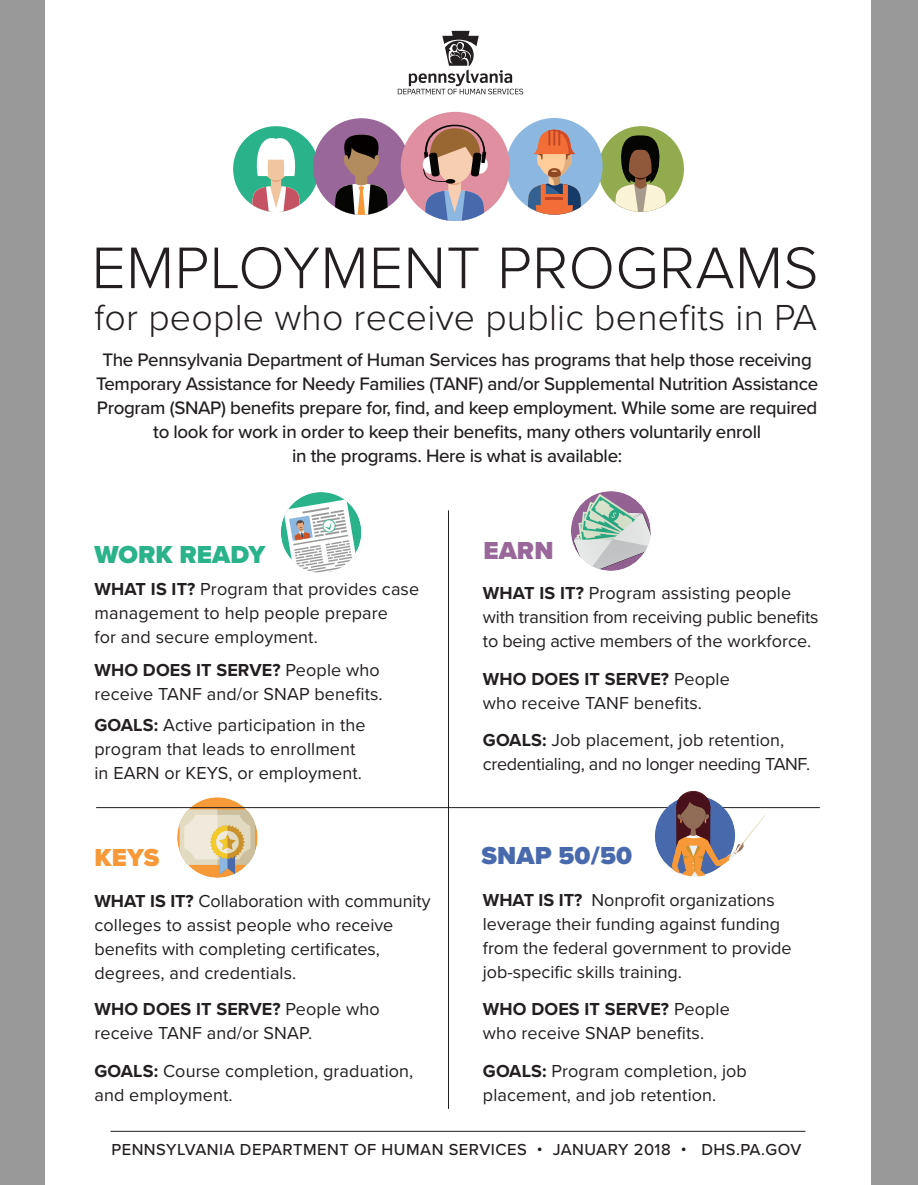
<style>
.page{position:relative;width:918px;height:1185px;background:#fff}
.page>*{position:absolute;margin:0;border:0;box-sizing:border-box;transform-origin:0 0}
.t1{font:300 60.75px "Proxima Nova";letter-spacing:.005em;color:#231f20}
.t2{font:300 37.5px "Proxima Nova";letter-spacing:.005em;color:#231f20}
.t3{font:900 25.5px "Proxima Nova";letter-spacing:.005em;color:#2ab38a}
.t4{font:900 25.5px "Proxima Nova";letter-spacing:.005em;color:#486aad}
.t5{font:900 25.5px "Proxima Nova";color:#9a679a}
.t6{font:900 25.5px "Proxima Nova";color:#f79939}
.t7{font:500 18.75px/24px "Proxima Nova";letter-spacing:-.02em;color:#231f20;text-align:center}
.t8{font:18px/24px "Proxima Nova";letter-spacing:.005em;color:#231f20}
.t9{font:18px/24px "Proxima Nova";letter-spacing:-.015em;color:#231f20}
.t10{font:18px/24px "Proxima Nova";letter-spacing:-.02em;color:#231f20}
.t11{font:500 16.5px "Proxima Nova";letter-spacing:.03em;color:#231f20}
.s1{font-weight:700}
</style>
<div class="page">
<div style="left:0;top:0;width:45px;height:1184px;background:#999"></div>
<div style="left:872px;top:0;width:46px;height:1184px;background:#999"></div>
<svg style="left:398px;top:31px;width:125px;height:63px"></svg>
<div style="left:457px;top:43px;width:6px;height:7px;background:#231f20;border-radius:50%"></div>
<div style="left:233px;top:126px;width:86px;height:86px;background:#2ab38a;border-radius:50%"></div>
<svg style="left:252px;top:138px;width:48px;height:74px"></svg>
<div style="left:313px;top:118px;width:97px;height:97px;background:#9a679a;border-radius:50%"></div>
<svg style="left:333px;top:135px;width:57px;height:80px"></svg>
<div style="left:598px;top:126px;width:86px;height:86px;background:#93ab4f;border-radius:50%"></div>
<svg style="left:614px;top:135px;width:53px;height:77px"></svg>
<div style="left:506px;top:118px;width:97px;height:96px;background:#8cb7e1;border-radius:50%"></div>
<svg style="left:528px;top:129px;width:54px;height:85px"></svg>
<div style="left:401px;top:112px;width:109px;height:109px;background:#df8f9f;border-radius:50%"></div>
<svg style="left:422px;top:115px;width:66px;height:106px"></svg>
<div style="left:281px;top:492px;width:80px;height:80px;background:#2ab38a;border-radius:50%"></div>
<svg style="left:283px;top:499px;width:76px;height:73px"></svg>
<svg style="left:177px;top:797px;width:81px;height:80px"></svg>
<svg style="left:180px;top:809px;width:75px;height:65px;background:#e1d1ad"></svg>
<img style="left:571px;top:491px;width:80px;height:79px">
<hr style="left:448px;top:510px;width:1px;height:598px;background:#231f20">
<hr style="left:96px;top:807px;width:724px;height:1px;background:#231f20">
<div style="left:655px;top:795px;width:80px;height:80px;background:#486aad;border-radius:50%"></div>
<svg style="left:671px;top:791px;width:94px;height:85px"></svg>
<hr style="left:110px;top:1130px;width:695px;height:1px;background:#231f20">
<h1 class="t1" style="left:92px;top:222px;width:729px">EMPLOYMENT PROGRAMS</h1>
<h1 class="t2" style="left:94px;top:289px;width:724px">for people who receive public benefits in PA</h1>
<p class="t7" style="left:96px;top:347px;width:724px">The Pennsylvania Department of Human Services has programs that help those receiving Temporary Assistance for Needy Families (TANF) and/or Supplemental Nutrition Assistance Program (SNAP) benefits prepare for, find, and keep employment. While some are required to look for work in order to keep their benefits, many others voluntarily enroll<br>in the programs. Here is what is available:</p>
<h2 class="t3" style="left:94px;top:535px;width:172px">WORK READY</h2>
<p class="t8" style="left:94px;top:576px;width:326px"><span class="s1">WHAT IS IT?</span> Program that provides case management to help people prepare<br>for and secure employment.</p>
<p class="t8" style="left:94px;top:657px;width:290px"><span class="s1">WHO DOES IT SERVE?</span> People who receive TANF and/or SNAP benefits.</p>
<p class="t8" style="left:94px;top:712px;width:273px"><span class="s1">GOALS:</span> Active participation in the program that leads to enrollment in EARN or KEYS, or employment.</p>
<h2 class="t5" style="left:483px;top:532px;width:72px">EARN</h2>
<p class="t9" style="left:483px;top:580px;width:337px"><span class="s1">WHAT IS IT?</span> Program assisting people with transition from receiving public benefits to being active members of the workforce.</p>
<p class="t8" style="left:483px;top:665px;width:248px"><span class="s1">WHO DOES IT SERVE?</span> People who receive TANF benefits.</p>
<p class="t10" style="left:483px;top:727px;width:329px"><span class="s1">GOALS:</span> Job placement, job retention, credentialing, and no longer needing TANF.</p>
<h2 class="t4" style="left:482px;top:836px;width:152px">SNAP 50/50</h2>
<p class="t8" style="left:483px;top:886px;width:310px"><span class="s1">WHAT IS IT?</span> Nonprofit organizations leverage their funding against funding from the federal government to provide job-specific skills training.</p>
<p class="t8" style="left:483px;top:996px;width:248px"><span class="s1">WHO DOES IT SERVE?</span> People who receive SNAP benefits.</p>
<p class="t8" style="left:483px;top:1057px;width:265px"><span class="s1">GOALS:</span> Program completion, job placement, and job retention.</p>
<p class="t11" style="left:111px;top:1136px;width:692px">PENNSYLVANIA DEPARTMENT OF HUMAN SERVICES • JANUARY 2018 • DHS.PA.GOV</p>
<h2 class="t6" style="left:95px;top:838px;width:66px">KEYS</h2>
<p class="t8" style="left:94px;top:888px;width:338px"><span class="s1">WHAT IS IT?</span> Collaboration with community colleges to assist people who receive benefits with completing certificates, degrees, and credentials.</p>
<p class="t8" style="left:94px;top:996px;width:287px"><span class="s1">WHO DOES IT SERVE?</span> People who receive TANF and/or SNAP.</p>
<p class="t8" style="left:94px;top:1057px;width:320px"><span class="s1">GOALS:</span> Course completion, graduation, and employment.</p>
</div>
